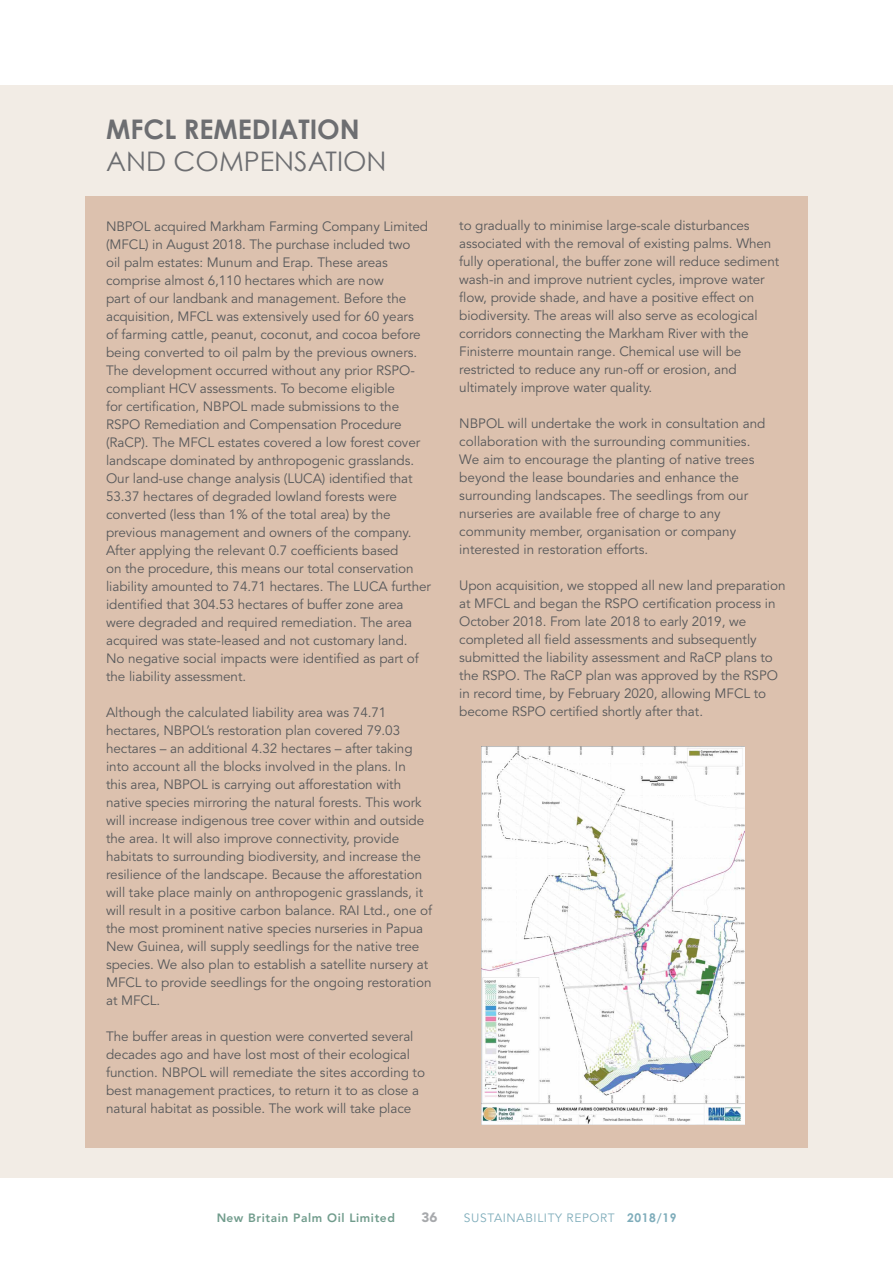
<style>
.page{position:relative;width:893px;height:1263px;background:#fff}
.page>*{position:absolute;margin:0;border:0;box-sizing:border-box;transform-origin:0 0}
.t1{font:700 27px "Century Gothic";color:#6d6e71}
.t2{font:27px "Century Gothic";color:#6d6e71}
.t3{font:13.5px/18px "Avenir LT Std";letter-spacing:-.005em;color:#58595b}
.t4{font:900 13.5px "Avenir LT Std";color:#a7a9ac}
.t5{font:12px "Avenir LT Std";letter-spacing:.05em;color:#28758c}
.t6{font:800 12px "Avenir LT Std";letter-spacing:.05em;color:#125a40}
.s1{font-family:"Century Gothic";font-weight:700}
</style>
<div class="page">
<div style="left:0;top:85px;width:893px;height:1093px;background:#f2ece5"></div>
<div style="left:85px;top:196px;width:723px;height:951px;background:#dcc1ae"></div>
<img style="left:482px;top:746px;width:263px;height:378px">
<h1 class="t1" style="left:106px;top:112px;width:255px">MFCL REMEDIATION</h1>
<h1 class="t2" style="left:106px;top:145px;width:282px">AND COMPENSATION</h1>
<p class="t3" style="left:106px;top:217px;width:326px">NBPOL acquired Markham Farming Company Limited (MFCL) in August 2018. The purchase included two<br>oil palm estates: Munum and Erap. These areas comprise almost 6,110 hectares which are now<br>part of our landbank and management. Before the acquisition, MFCL was extensively used for 60 years<br>of farming cattle, peanut, coconut, and cocoa before being converted to oil palm by the previous owners.<br>The development occurred without any prior RSPO&shy;compliant HCV assessments. To become eligible<br>for certification, NBPOL made submissions to the RSPO Remediation and Compensation Procedure (RaCP). The MFCL estates covered a low forest cover landscape dominated by anthropogenic grasslands.<br>Our land-use change analysis (LUCA) identified that 53.37 hectares of degraded lowland forests were converted (less than 1% of the total area) by the previous management and owners of the company.<br>After applying the relevant 0.7 coefficients based<br>on the procedure, this means our total conservation liability amounted to 74.71 hectares. The LUCA further identified that 304.53 hectares of buffer zone area were degraded and required remediation. The area acquired was state-leased and not customary land.<br>No negative social impacts were identified as part of the liability assessment.</p>
<p class="t3" style="left:106px;top:703px;width:327px">Although the calculated liability area was 74.71 hectares, NBPOL’s restoration plan covered 79.03 hectares – an additional 4.32 hectares – after taking into account all the blocks involved in the plans. In<br>this area, NBPOL is carrying out afforestation with native species mirroring the natural forests. This work will increase indigenous tree cover within and outside the area. It will also improve connectivity, provide habitats to surrounding biodiversity, and increase the resilience of the landscape. Because the afforestation will take place mainly on anthropogenic grasslands, it will result in a positive carbon balance. RAI Ltd., one of the most prominent native species nurseries in Papua New Guinea, will supply seedlings for the native tree species. We also plan to establish a satellite nursery at MFCL to provide seedlings for the ongoing restoration at MFCL.</p>
<p class="t3" style="left:106px;top:1027px;width:320px">The buffer areas in question were converted several decades ago and have lost most of their ecological function. NBPOL will remediate the sites according to best management practices, to return it to as close a natural habitat as possible. The work will take place</p>
<p class="t3" style="left:459px;top:217px;width:322px">to gradually to minimise large-scale disturbances associated with the removal of existing palms. When fully operational, the buffer zone will reduce sediment wash-in and improve nutrient cycles, improve water flow, provide shade, and have a positive effect on biodiversity. The areas will also serve as ecological corridors connecting the Markham River with the Finisterre mountain range. Chemical use will be restricted to reduce any run-off or erosion, and ultimately improve water quality.</p>
<p class="t3" style="left:459px;top:415px;width:308px">NBPOL will undertake the work in consultation and collaboration with the surrounding communities.<br>We aim to encourage the planting of native trees beyond the lease boundaries and enhance the surrounding landscapes. The seedlings from our nurseries are available free of charge to any community member, organisation or company interested in restoration efforts.</p>
<p class="t3" style="left:459px;top:577px;width:328px">Upon acquisition, we stopped all new land preparation at MFCL and began the RSPO certification process in October 2018. From late 2018 to early 2019, we completed all field assessments and subsequently submitted the liability assessment and RaCP plans to the RSPO. The RaCP plan was approved by the RSPO in record time, by February 2020, allowing MFCL to become RSPO certified shortly after that.</p>
<p class="t6" style="left:216px;top:1210px;width:180px">New Britain Palm Oil Limited</p>
<p class="t4" style="left:421px;top:1209px;width:17px">36</p>
<p class="t5" style="left:464px;top:1210px;width:214px">SUSTAINABILITY REPORT <span class="s1">2018/19</span></p>
</div>
